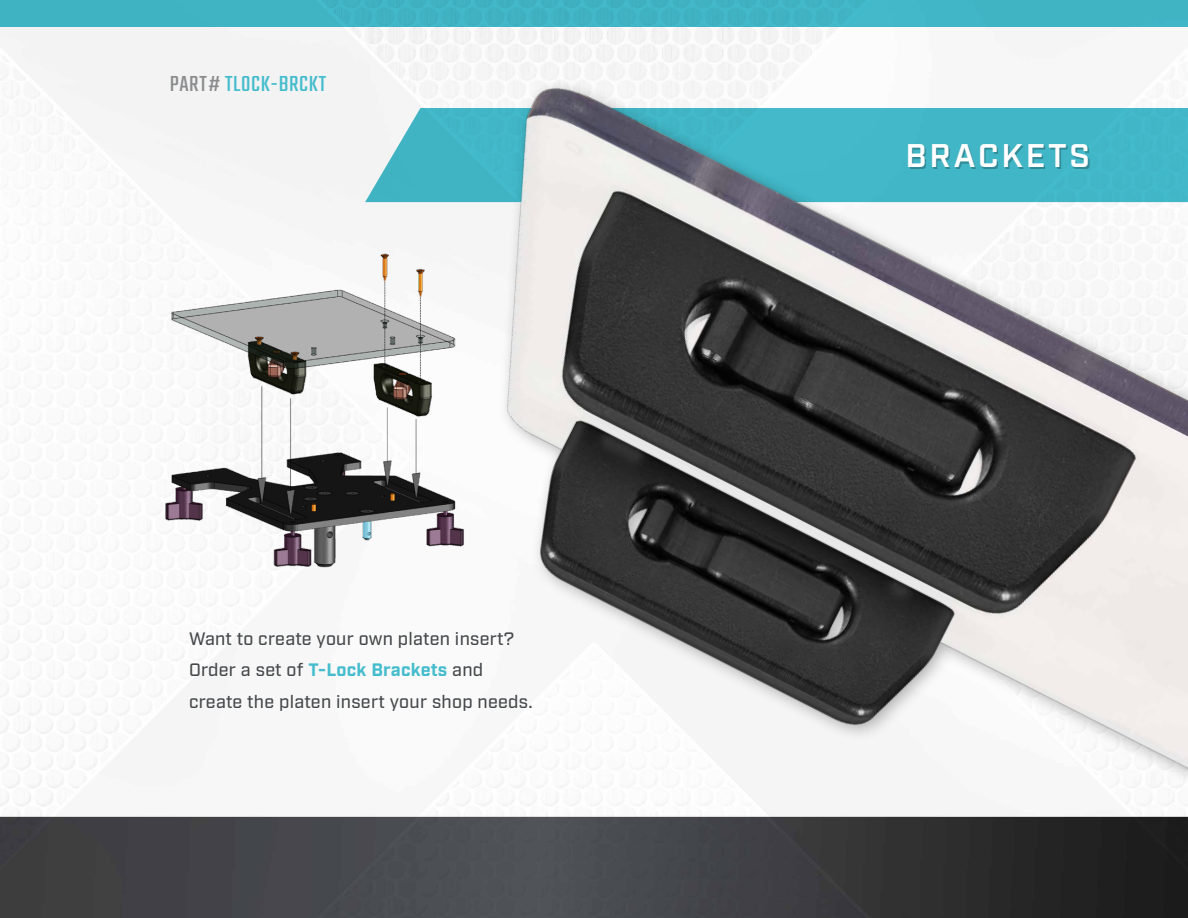
<style>
.page{position:relative;width:1188px;height:918px;background:#fff}
.page>*{position:absolute;margin:0;border:0;box-sizing:border-box;transform-origin:0 0}
.t1{font:600 32.7px "Industry";letter-spacing:.09em;color:#fff}
.t2{font:24px "Teko";letter-spacing:.025em;color:#44bccd}
.t3{font:500 18px/31.5px "Industry";letter-spacing:.015em;color:#46494b}
.s1{color:#8a8c8e}
.s2{font-weight:700;color:#44bccd}
</style>
<div class="page">
<img style="left:0;top:27px;width:292px;height:891px">
<div style="left:0;top:0;width:292px;height:27px;background:#40b3c3"></div>
<img style="left:292px;top:0;width:896px;height:918px">
<img style="left:162px;top:240px;width:310px;height:343px">
<h2 class="t2" style="left:170px;top:71px;width:158px"><span class="s1">PART#</span> TLOCK-BRCKT</h2>
<p class="t3" style="left:189px;top:624px;width:345px">Want to create your own platen insert?<br>Order a set of <span class="s2">T-Lock Brackets</span> and create the platen insert your shop needs.</p>
<h1 class="t1" style="left:905px;top:136px;width:186px">BRACKETS</h1>
</div>
